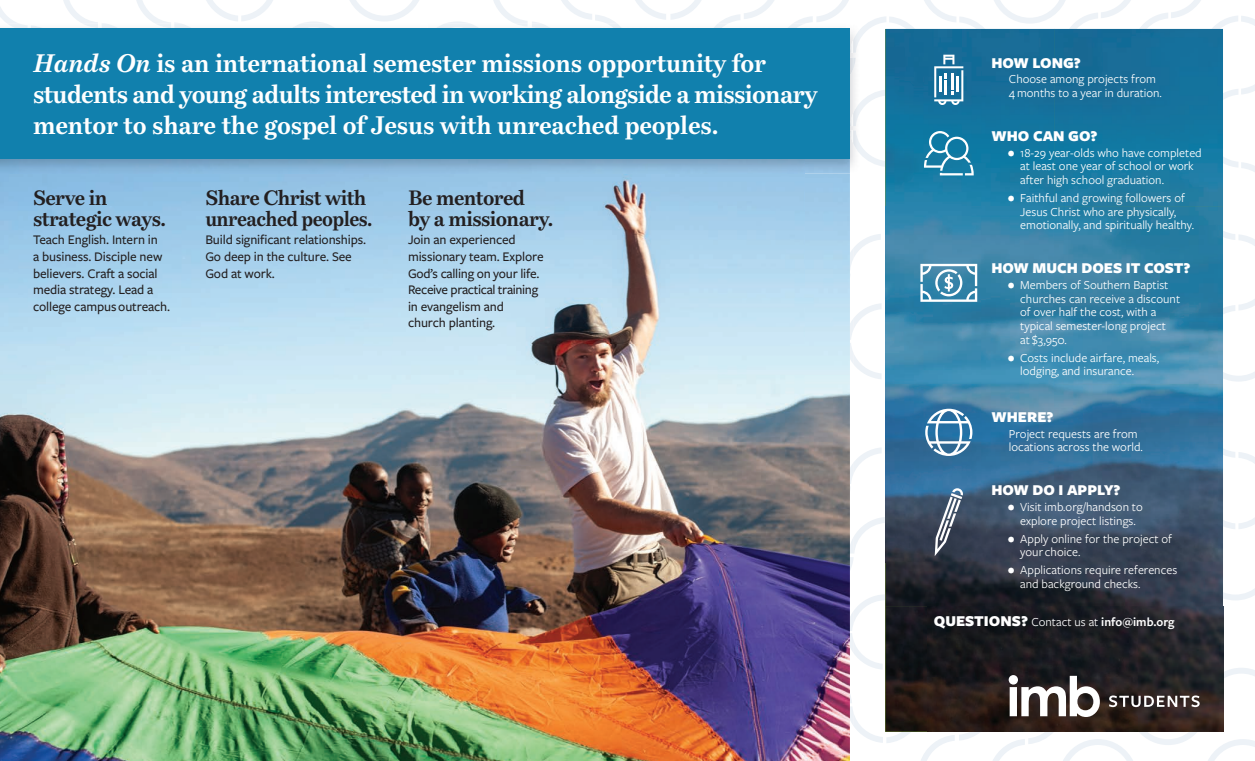
<style>
.page{position:relative;width:1255px;height:761px;background:#fff}
.page>*{position:absolute;margin:0;border:0;box-sizing:border-box;transform-origin:0 0}
.t1{font:700 25px/31.2px "Bressay";letter-spacing:-.01em;color:#fff}
.t2{font:700 20.5px/20.5px "Bressay";letter-spacing:-.03em;color:#231f20}
.t3{font:900 15.62px "Freight Sans Pro";color:#fff}
.t4{font:500 13.62px/16.6px "Freight Sans Pro";letter-spacing:-.01em;color:#231f20}
.t5{font:12.62px/13.6px "Freight Sans Pro";color:#fff}
.t6{font:600 12.62px "Freight Sans Pro";color:#fff}
.s1{font-style:italic}
.s2{font-weight:300;font-size:15px}
.s3{font-weight:900;font-size:15.62px}
.s4{font-weight:400}
</style>
<div class="page">
<svg style="left:63px;top:0;width:35px;height:23px"></svg>
<svg style="left:0;top:7px;width:17px;height:16px"></svg>
<svg style="left:136px;top:0;width:35px;height:23px"></svg>
<svg style="left:350px;top:0;width:69px;height:21px"></svg>
<svg style="left:305px;top:22px;width:17px;height:1px"></svg>
<svg style="left:449px;top:22px;width:17px;height:1px"></svg>
<svg style="left:561px;top:0;width:55px;height:23px"></svg>
<svg style="left:635px;top:0;width:66px;height:20px"></svg>
<svg style="left:850px;top:234px;width:31px;height:34px"></svg>
<svg style="left:206px;top:0;width:67px;height:21px"></svg>
<svg style="left:1062px;top:731px;width:135px;height:29px"></svg>
<svg style="left:850px;top:517px;width:35px;height:53px"></svg>
<svg style="left:850px;top:303px;width:32px;height:185px"></svg>
<svg style="left:992px;top:731px;width:62px;height:29px"></svg>
<svg style="left:1139px;top:0;width:64px;height:29px"></svg>
<svg style="left:1223px;top:667px;width:32px;height:11px"></svg>
<svg style="left:1208px;top:739px;width:47px;height:21px"></svg>
<svg style="left:920px;top:731px;width:61px;height:29px"></svg>
<svg style="left:850px;top:695px;width:61px;height:48px"></svg>
<svg style="left:850px;top:594px;width:35px;height:75px"></svg>
<svg style="left:719px;top:0;width:55px;height:23px"></svg>
<svg style="left:794px;top:0;width:55px;height:23px"></svg>
<svg style="left:860px;top:16px;width:55px;height:22px"></svg>
<svg style="left:922px;top:0;width:63px;height:29px"></svg>
<svg style="left:860px;top:90px;width:25px;height:22px"></svg>
<svg style="left:860px;top:145px;width:25px;height:22px"></svg>
<svg style="left:992px;top:0;width:141px;height:29px"></svg>
<img style="left:885px;top:605px;width:42px;height:126px">
<img style="left:927px;top:605px;width:296px;height:126px">
<svg style="left:1211px;top:16px;width:44px;height:584px"></svg>
<img style="left:885px;top:29px;width:338px;height:576px">
<svg style="left:934px;top:55px;width:29px;height:50px"></svg>
<svg style="left:920px;top:264px;width:57px;height:38px"></svg>
<svg style="left:934px;top:488px;width:29px;height:68px;background:#616f81"></svg>
<svg style="left:924px;top:131px;width:49px;height:44px;background:#4295b6"></svg>
<svg style="left:925px;top:408px;width:47px;height:48px"></svg>
<svg style="left:1109px;top:695px;width:90px;height:11px"></svg>
<svg style="left:1008px;top:674px;width:92px;height:42px"></svg>
<img style="left:0;top:173px;width:850px;height:587px">
<img style="left:0;top:173px;width:804px;height:170px">
<img style="left:846px;top:28px;width:7px;height:139px">
<img style="left:102px;top:23px;width:36px;height:6px">
<img style="left:7px;top:23px;width:21px;height:6px">
<img style="left:31px;top:25px;width:36px;height:4px">
<img style="left:174px;top:23px;width:37px;height:6px">
<svg style="left:493px;top:0;width:45px;height:27px"></svg>
<img style="left:274px;top:23px;width:79px;height:6px">
<img style="left:418px;top:23px;width:79px;height:6px">
<img style="left:532px;top:23px;width:36px;height:6px">
<img style="left:606px;top:23px;width:25px;height:6px">
<img style="left:704px;top:23px;width:36px;height:6px">
<img style="left:850px;top:58px;width:6px;height:36px">
<img style="left:850px;top:58px;width:3px;height:23px">
<img style="left:776px;top:23px;width:30px;height:6px">
<img style="left:853px;top:29px;width:7px;height:24px">
<svg style="left:850px;top:40px;width:3px;height:13px"></svg>
<img style="left:853px;top:103px;width:7px;height:23px">
<img style="left:853px;top:130px;width:7px;height:24px">
<svg style="left:850px;top:113px;width:3px;height:30px"></svg>
<img style="left:0;top:159px;width:804px;height:14px">
<div style="left:0;top:29px;width:850px;height:130px;background:#1180ad"></div>
<h1 class="t1" style="left:33px;top:48px;width:786px"><span class="s1">Hands On</span> is an international semester missions opportunity for students and young adults interested in working alongside a missionary mentor to share the gospel of Jesus with unreached peoples.</h1>
<h2 class="t2" style="left:33px;top:188px;width:134px">Serve in strategic ways.</h2>
<p class="t4" style="left:33px;top:231px;width:139px">Teach English. Intern in<br>a business. Disciple new believers. Craft a social media strategy. Lead a college campus outreach.</p>
<h2 class="t2" style="left:205px;top:188px;width:169px">Share Christ with unreached peoples.</h2>
<p class="t4" style="left:205px;top:231px;width:162px">Build significant relationships.<br>Go deep in the culture. See<br>God at work.</p>
<h2 class="t2" style="left:408px;top:188px;width:147px">Be mentored<br>by a missionary.</h2>
<p class="t4" style="left:408px;top:231px;width:137px">Join an experienced missionary team. Explore<br>God’s calling on your life.<br>Receive practical training in evangelism and church planting.</p>
<p class="t3" style="left:991px;top:52px;width:91px">HOW LONG?</p>
<p class="t5" style="left:1009px;top:72px;width:154px">Choose among projects from<br>4 months to a year in duration.</p>
<p class="t3" style="left:991px;top:125px;width:108px">WHO CAN GO?</p>
<p class="t5" style="left:1020px;top:145px;width:183px;text-indent:-12px"><span class="s2">•</span> 18-29 year-olds who have completed at least one year of school or work after high school graduation.</p>
<p class="t5" style="left:1020px;top:190px;width:175px;text-indent:-12px"><span class="s2">•</span> Faithful and growing followers of<br>Jesus Christ who are physically, emotionally, and spiritually healthy.</p>
<p class="t3" style="left:991px;top:257px;width:201px">HOW MUCH DOES IT COST?</p>
<p class="t5" style="left:1020px;top:277px;width:161px;text-indent:-12px"><span class="s2">•</span> Members of Southern Baptist churches can receive a discount of over half the cost, with a typical semester-long project<br>at $3,950.</p>
<p class="t5" style="left:1020px;top:350px;width:140px;text-indent:-12px"><span class="s2">•</span> Costs include airfare, meals, lodging, and insurance.</p>
<p class="t3" style="left:991px;top:406px;width:64px">WHERE?</p>
<p class="t5" style="left:1009px;top:426px;width:136px">Project requests are from locations across the world.</p>
<p class="t3" style="left:991px;top:479px;width:131px">HOW DO I APPLY?</p>
<p class="t5" style="left:1007px;top:499px;width:137px;text-align:center"><span class="s2">•</span> Visit imb.org/handson to explore project listings.</p>
<p class="t5" style="left:1020px;top:531px;width:153px;text-indent:-12px"><span class="s2">•</span> Apply online for the project of your choice.</p>
<p class="t5" style="left:1020px;top:562px;width:158px;text-indent:-12px"><span class="s2">•</span> Applications require references and background checks.</p>
<p class="t6" style="left:934px;top:613px;width:242px"><span class="s3">QUESTIONS?</span> <span class="s4">Contact us at</span> info@imb.org</p>
</div>
